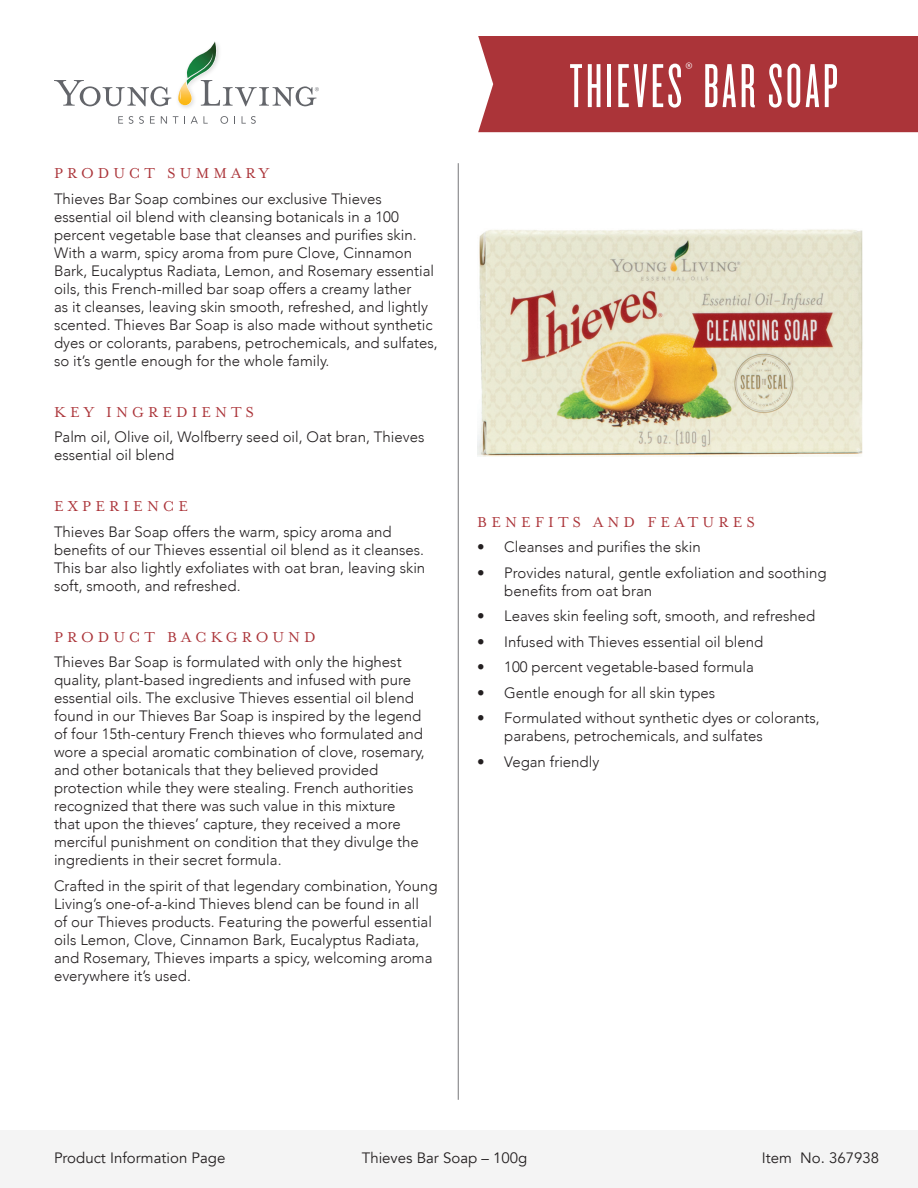
<style>
.page{position:relative;width:918px;height:1188px;background:#fff}
.page>*{position:absolute;margin:0;border:0;box-sizing:border-box;transform-origin:0 0}
.t1{font:64.5px "Knockout 26 Junior Flywght";letter-spacing:.05em;color:#fff}
.t2{font:16.5px "Mrs Eaves OT";letter-spacing:.25em;color:#ab3439}
.t3{font:300 15px/18px "Avenir";color:#231f20}
.t4{font:15px "Avenir";color:#231f20}
</style>
<div class="page">
<div style="left:0;top:1130px;width:918px;height:58px;background:#f4f4f4"></div>
<img style="left:181px;top:106px;width:10px;height:2px">
<svg style="left:118px;top:116px;width:5px;height:8px"></svg>
<svg style="left:129px;top:116px;width:4px;height:8px"></svg>
<svg style="left:139px;top:116px;width:5px;height:8px"></svg>
<svg style="left:150px;top:116px;width:5px;height:8px"></svg>
<svg style="left:161px;top:116px;width:6px;height:8px"></svg>
<svg style="left:173px;top:116px;width:5px;height:8px"></svg>
<svg style="left:191px;top:116px;width:17px;height:8px"></svg>
<svg style="left:220px;top:116px;width:8px;height:8px"></svg>
<svg style="left:242px;top:116px;width:14px;height:8px"></svg>
<svg style="left:54px;top:41px;width:265px;height:65px"></svg>
<hr style="left:458px;top:163px;width:1px;height:937px;background:#777779">
<img style="left:477px;top:229px;width:386px;height:227px">
<div style="left:478px;top:36px;width:440px;height:96px;background:#ab3439"></div>
<p class="t2" style="left:54px;top:164px;width:217px">PRODUCT SUMMARY</p>
<p class="t3" style="left:54px;top:190px;width:385px">Thieves Bar Soap combines our exclusive Thieves essential oil blend with cleansing botanicals in a 100 percent vegetable base that cleanses and purifies skin.<br>With a warm, spicy aroma from pure Clove, Cinnamon Bark, Eucalyptus Radiata, Lemon, and Rosemary essential oils, this French-milled bar soap offers a creamy lather<br>as it cleanses, leaving skin smooth, refreshed, and lightly scented. Thieves Bar Soap is also made without synthetic dyes or colorants, parabens, petrochemicals, and sulfates, so it’s gentle enough for the whole family.</p>
<p class="t2" style="left:54px;top:403px;width:202px">KEY INGREDIENTS</p>
<p class="t3" style="left:54px;top:428px;width:372px">Palm oil, Olive oil, Wolfberry seed oil, Oat bran, Thieves essential oil blend</p>
<p class="t2" style="left:54px;top:497px;width:136px">EXPERIENCE</p>
<p class="t3" style="left:54px;top:523px;width:373px">Thieves Bar Soap offers the warm, spicy aroma and benefits of our Thieves essential oil blend as it cleanses.<br>This bar also lightly exfoliates with oat bran, leaving skin soft, smooth, and refreshed.</p>
<p class="t2" style="left:54px;top:628px;width:263px">PRODUCT BACKGROUND</p>
<p class="t3" style="left:54px;top:653px;width:372px">Thieves Bar Soap is formulated with only the highest quality, plant-based ingredients and infused with pure essential oils. The exclusive Thieves essential oil blend found in our Thieves Bar Soap is inspired by the legend of four 15th-century French thieves who formulated and wore a special aromatic combination of clove, rosemary, and other botanicals that they believed provided protection while they were stealing. French authorities recognized that there was such value in this mixture that upon the thieves’ capture, they received a more merciful punishment on condition that they divulge the ingredients in their secret formula.</p>
<p class="t3" style="left:54px;top:877px;width:385px">Crafted in the spirit of that legendary combination, Young Living’s one-of-a-kind Thieves blend can be found in all<br>of our Thieves products. Featuring the powerful essential oils Lemon, Clove, Cinnamon Bark, Eucalyptus Radiata, and Rosemary, Thieves imparts a spicy, welcoming aroma everywhere it’s used.</p>
<p class="t1" style="left:569px;top:50px;width:270px">THIEVES<sup>®</sup> BAR SOAP</p>
<p class="t2" style="left:477px;top:513px;width:279px">BENEFITS AND FEATURES</p>
<p class="t3" style="left:477px;top:538px;width:225px">• Cleanses and purifies the skin</p>
<p class="t3" style="left:504px;top:564px;width:324px;text-indent:-27px">• Provides natural, gentle exfoliation and soothing benefits from oat bran</p>
<p class="t3" style="left:477px;top:607px;width:340px">• Leaves skin feeling soft, smooth, and refreshed</p>
<p class="t3" style="left:477px;top:633px;width:288px">• Infused with Thieves essential oil blend</p>
<p class="t3" style="left:477px;top:658px;width:278px">• 100 percent vegetable-based formula</p>
<p class="t3" style="left:477px;top:684px;width:239px">• Gentle enough for all skin types</p>
<p class="t3" style="left:504px;top:709px;width:317px;text-indent:-27px">• Formulated without synthetic dyes or colorants, parabens, petrochemicals, and sulfates</p>
<p class="t3" style="left:477px;top:753px;width:124px">• Vegan friendly</p>
<p class="t4" style="left:54px;top:1148px;width:173px">Product Information Page</p>
<p class="t4" style="left:362px;top:1148px;width:167px">Thieves Bar Soap – 100g</p>
<p class="t4" style="left:762px;top:1148px;width:119px">Item No. 367938</p>
</div>
